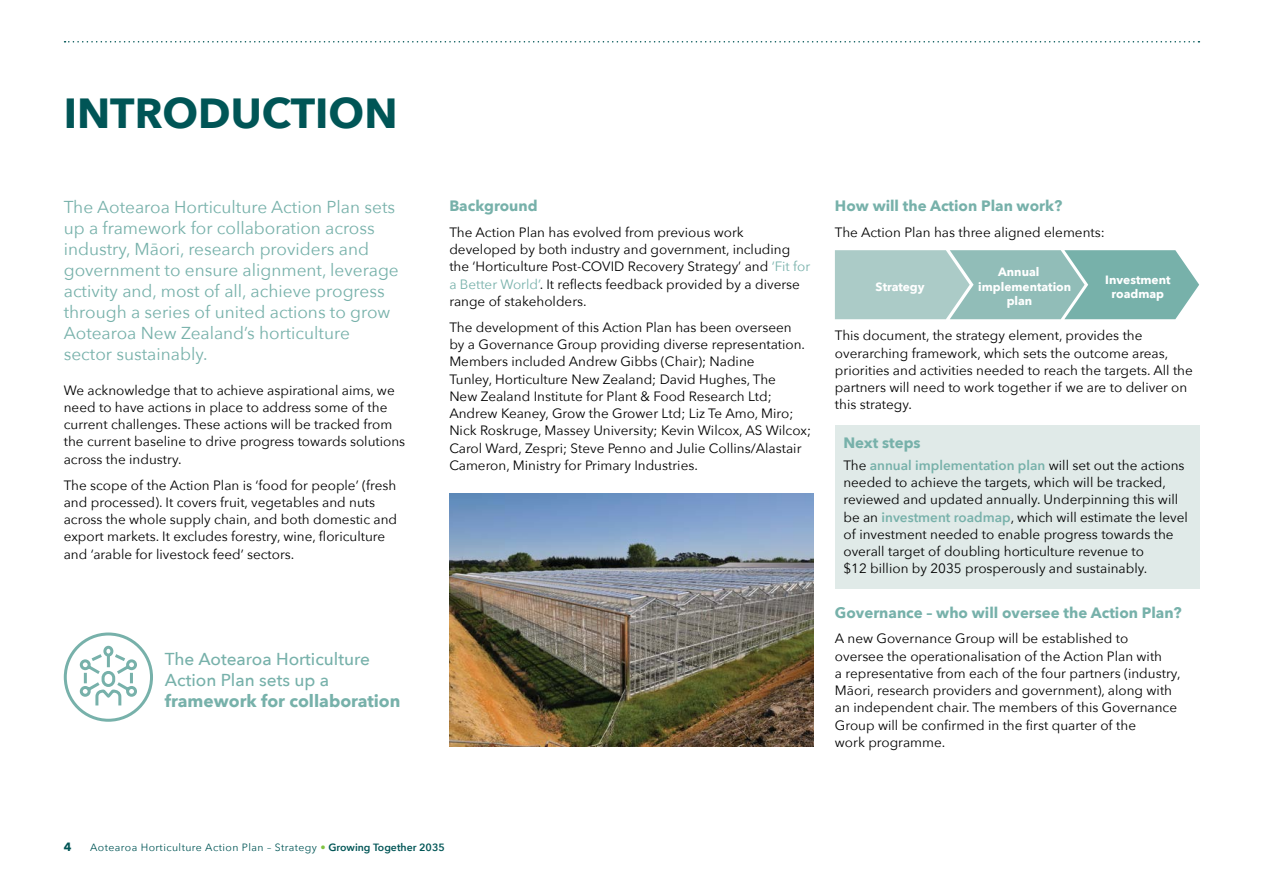
<style>
.page{position:relative;width:1263px;height:893px;background:#fff}
.page>*{position:absolute;margin:0;border:0;box-sizing:border-box;transform-origin:0 0}
.t1{font:700 42px "Avenir Next";color:#005556}
.t2{font:17.25px/21px "Avenir Next";color:#77b1aa}
.t3{font:500 17.25px/21px "Avenir Next";color:#77b1aa}
.t4{font:700 17.25px "Avenir Next";color:#77b1aa}
.t5{font:700 15px "Avenir Next";color:#77b1aa}
.t6{font:13.5px/17.2px "Avenir Next";color:#000}
.t7{font:700 12px/14.4px "Avenir Next";color:#fff;text-align:center}
.t8{font:700 12px "Avenir Next";color:#005556}
.t9{font:10.5px "Avenir Next";letter-spacing:.04em;color:#005556}
.s1{color:#77b1aa}
.s2{font-weight:600;color:#77b1aa}
.s3{color:#80c342}
.s4{font-weight:600}
</style>
<div class="page">
<svg style="left:835px;top:250px;width:364px;height:69px;background:#97c1bc"></svg>
<div style="left:835px;top:425px;width:364px;height:164px;background:#e0eae8"></div>
<svg style="left:78px;top:644px;width:60px;height:64px"></svg>
<div style="left:64px;top:632px;width:89px;height:90px;border:3px solid #77b1aa;border-radius:50%"></div>
<img style="left:449px;top:494px;width:365px;height:253px">
<svg style="left:65px;top:41px;width:1134px;height:2px"></svg>
<h1 class="t1" style="left:64px;top:76px;width:335px">INTRODUCTION</h1>
<p class="t2" style="left:64px;top:196px;width:336px">The Aotearoa Horticulture Action Plan sets up a framework for collaboration across industry, Māori, research providers and government to ensure alignment, leverage activity and, most of all, achieve progress through a series of united actions to grow Aotearoa New Zealand’s horticulture sector sustainably.</p>
<p class="t6" style="left:64px;top:381px;width:343px">We acknowledge that to achieve aspirational aims, we need to have actions in place to address some of the current challenges. These actions will be tracked from the current baseline to drive progress towards solutions across the industry.</p>
<p class="t6" style="left:64px;top:476px;width:335px">The scope of the Action Plan is ‘food for people’ (fresh and processed). It covers fruit, vegetables and nuts across the whole supply chain, and both domestic and export markets. It excludes forestry, wine, floriculture and ‘arable for livestock feed’ sectors.</p>
<p class="t3" style="left:165px;top:648px;width:207px">The Aotearoa Horticulture<br>Action Plan sets up a</p>
<p class="t4" style="left:165px;top:686px;width:237px">framework for collaboration</p>
<p class="t5" style="left:449px;top:193px;width:90px">Background</p>
<p class="t6" style="left:449px;top:223px;width:362px">The Action Plan has evolved from previous work developed by both industry and government, including the ‘Horticulture Post-COVID Recovery Strategy’ and <span class="s1">‘Fit for a Better World’</span>. It reflects feedback provided by a diverse range of stakeholders.</p>
<p class="t6" style="left:449px;top:318px;width:363px">The development of this Action Plan has been overseen<br>by a Governance Group providing diverse representation.<br>Members included Andrew Gibbs (Chair); Nadine<br>Tunley, Horticulture New Zealand; David Hughes, The<br>New Zealand Institute for Plant &amp; Food Research Ltd; Andrew Keaney, Grow the Grower Ltd; Liz Te Amo, Miro; Nick Roskruge, Massey University; Kevin Wilcox, AS Wilcox; Carol Ward, Zespri; Steve Penno and Julie Collins/Alastair Cameron, Ministry for Primary Industries.</p>
<p class="t5" style="left:835px;top:193px;width:229px">How will the Action Plan work?</p>
<p class="t6" style="left:835px;top:223px;width:271px">The Action Plan has three aligned elements:</p>
<p class="t7" style="left:998px;top:265px;width:43px">Annual</p>
<p class="t7" style="left:978px;top:279px;width:95px">implementation</p>
<p class="t7" style="left:1007px;top:294px;width:27px">plan</p>
<p class="t7" style="left:1105px;top:272px;width:67px">Investment roadmap</p>
<p class="t7" style="left:876px;top:279px;width:51px">Strategy</p>
<p class="t6" style="left:835px;top:326px;width:359px">This document, the strategy element, provides the overarching framework, which sets the outcome areas, priorities and activities needed to reach the targets. All the partners will need to work together if we are to deliver on this strategy.</p>
<p class="t5" style="left:843px;top:430px;width:79px">Next steps</p>
<p class="t6" style="left:843px;top:456px;width:346px">The <span class="s2">annual implementation plan</span> will set out the actions needed to achieve the targets, which will be tracked, reviewed and updated annually. Underpinning this will be an <span class="s2">investment roadmap</span>, which will estimate the level of investment needed to enable progress towards the overall target of doubling horticulture revenue to<br>$12 billion by 2035 prosperously and sustainably.</p>
<p class="t5" style="left:835px;top:599px;width:348px">Governance – who will oversee the Action Plan?</p>
<p class="t6" style="left:835px;top:629px;width:347px">A new Governance Group will be established to oversee the operationalisation of the Action Plan with<br>a representative from each of the four partners (industry, Māori, research providers and government), along with an independent chair. The members of this Governance Group will be confirmed in the first quarter of the<br>work programme.</p>
<p class="t8" style="left:64px;top:836px;width:9px">4</p>
<p class="t9" style="left:90px;top:838px;width:356px">Aotearoa Horticulture Action Plan – Strategy <span class="s3">•</span> <span class="s4">Growing Together 2035</span></p>
</div>
